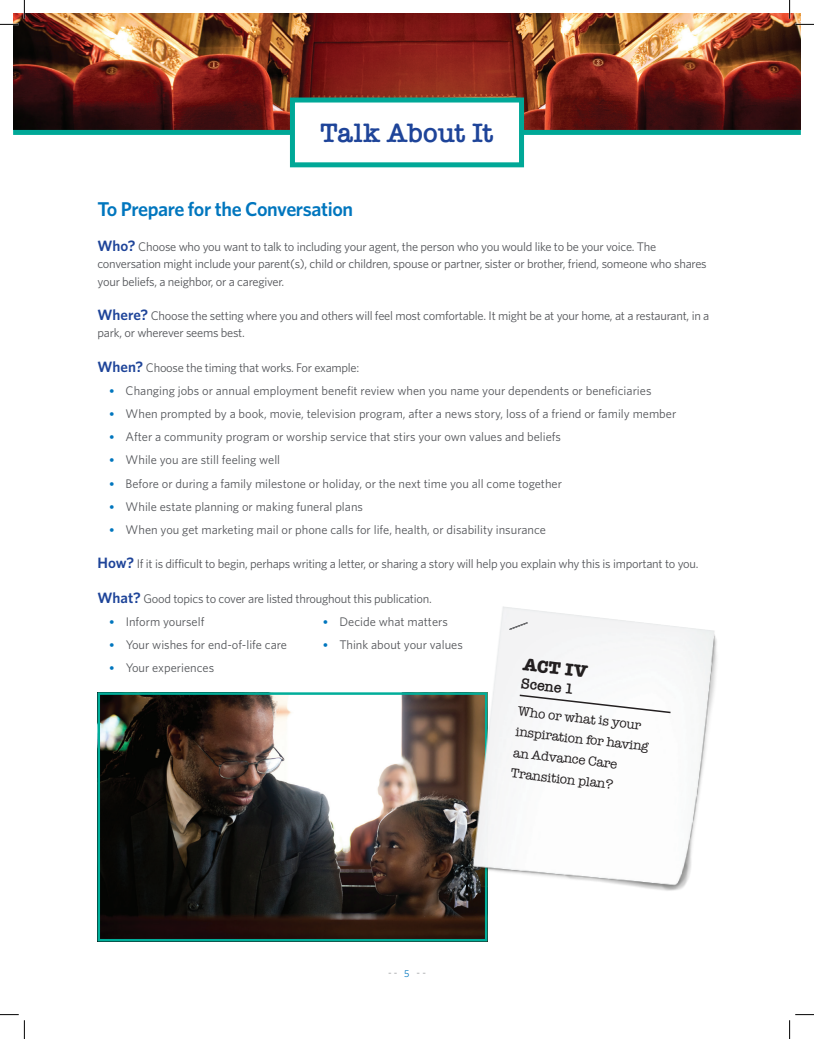
<style>
.page{position:relative;width:814px;height:1039px;background:#fff}
.page>*{position:absolute;margin:0;border:0;box-sizing:border-box;transform-origin:0 0}
.t1{font:600 27.5px "American Typewriter";letter-spacing:-.005em;color:#1e4499}
.t2{font:600 20px "Whitney";letter-spacing:-.02em;color:#0076be}
.t3{font:700 17.88px "American Typewriter";color:#231f20}
.t4{font:600 14.88px "American Typewriter";color:#231f20}
.t5{font:13.38px/20.8px "American Typewriter";color:#231f20}
.t6{font:12.5px/17.5px "Whitney";letter-spacing:-.02em;color:#54565a}
.t7{font:12.5px "Whitney";color:#54565a}
.t8{font:10px "Whitney";color:#939598}
.s1{font-weight:600;font-size:15px;color:#1e4499}
.s2{font-family:"Chronicle Text G1";font-weight:700;color:#0076be}
.s3{color:#0076be}
</style>
<div class="page">
<img style="left:101px;top:695px;width:383px;height:243px">
<div style="left:98px;top:692px;width:389px;height:249px;border:2px solid #00ae9a"></div>
<img style="left:13px;top:13px;width:788px;height:117px">
<div style="left:13px;top:130px;width:788px;height:5px;background:#00a897"></div>
<div style="left:290px;top:98px;width:234px;height:69px;background:#fff;border:5px solid #00a897"></div>
<img style="left:470px;top:606px;width:247px;height:291px">
<svg style="left:509px;top:622px;width:19px;height:8px"></svg>
<svg style="left:518px;top:694px;width:154px;height:20px"></svg>
<svg style="left:0;top:0;width:25px;height:25px"></svg>
<svg style="left:0;top:1014px;width:25px;height:25px"></svg>
<svg style="left:789px;top:0;width:25px;height:25px"></svg>
<svg style="left:789px;top:1014px;width:25px;height:25px"></svg>
<h1 class="t1" style="left:320px;top:112px;width:175px">Talk About It</h1>
<h2 class="t2" style="left:98px;top:197px;width:257px">To Prepare for the Conversation</h2>
<p class="t6" style="left:97px;top:237px;width:611px"><span class="s1">Who?</span> Choose who you want to talk to including your agent, the person who you would like to be your voice. The conversation might include your parent(s), child or children, spouse or partner, sister or brother, friend, someone who shares your beliefs, a neighbor, or a caregiver.</p>
<p class="t6" style="left:97px;top:307px;width:613px"><span class="s1">Where?</span> Choose the setting where you and others will feel most comfortable. It might be at your home, at a restaurant, in a park, or wherever seems best.</p>
<p class="t6" style="left:98px;top:358px;width:263px"><span class="s1">When?</span> Choose the timing that works. For example:</p>
<p class="t7" style="left:109px;top:383px;width:544px"><span class="s2">•</span> Changing jobs or annual employment benefit review when you name your dependents or beneficiaries</p>
<p class="t7" style="left:109px;top:406px;width:569px"><span class="s2">•</span> When prompted by a book, movie, television program, after a news story, loss of a friend or family member</p>
<p class="t7" style="left:109px;top:429px;width:454px"><span class="s2">•</span> After a community program or worship service that stirs your own values and beliefs</p>
<p class="t7" style="left:109px;top:453px;width:173px"><span class="s2">•</span> While you are still feeling well</p>
<p class="t7" style="left:109px;top:476px;width:455px"><span class="s2">•</span> Before or during a family milestone or holiday, or the next time you all come together</p>
<p class="t7" style="left:109px;top:499px;width:256px"><span class="s2">•</span> While estate planning or making funeral plans</p>
<p class="t7" style="left:109px;top:522px;width:439px"><span class="s2">•</span> When you get marketing mail or phone calls for life, health, or disability insurance</p>
<p class="t6" style="left:98px;top:555px;width:602px"><span class="s1">How?</span> If it is difficult to begin, perhaps writing a letter, or sharing a story will help you explain why this is important to you.</p>
<p class="t6" style="left:98px;top:589px;width:336px"><span class="s1">What?</span> Good topics to cover are listed throughout this publication.</p>
<p class="t7" style="left:109px;top:614px;width:97px"><span class="s2">•</span> Inform yourself</p>
<p class="t7" style="left:323px;top:614px;width:127px"><span class="s2">•</span> Decide what matters</p>
<p class="t7" style="left:109px;top:637px;width:180px"><span class="s2">•</span> Your wishes for end-of-life care</p>
<p class="t7" style="left:323px;top:637px;width:142px"><span class="s2">•</span> Think about your values</p>
<p class="t7" style="left:109px;top:660px;width:107px"><span class="s2">•</span> Your experiences</p>
<h3 class="t3" style="left:525px;top:649px;width:66px;rotate:6deg">ACT IV</h3>
<p class="t4" style="left:522px;top:672px;width:55px;rotate:6deg">Scene 1</p>
<p class="t5" style="left:518px;top:700px;width:136px;rotate:6deg">Who or what is your inspiration for having an Advance Care<br>Transition plan?</p>
<p class="t8" style="left:388px;top:966px;width:39px">- - <span class="s3">5</span> - -</p>
</div>
